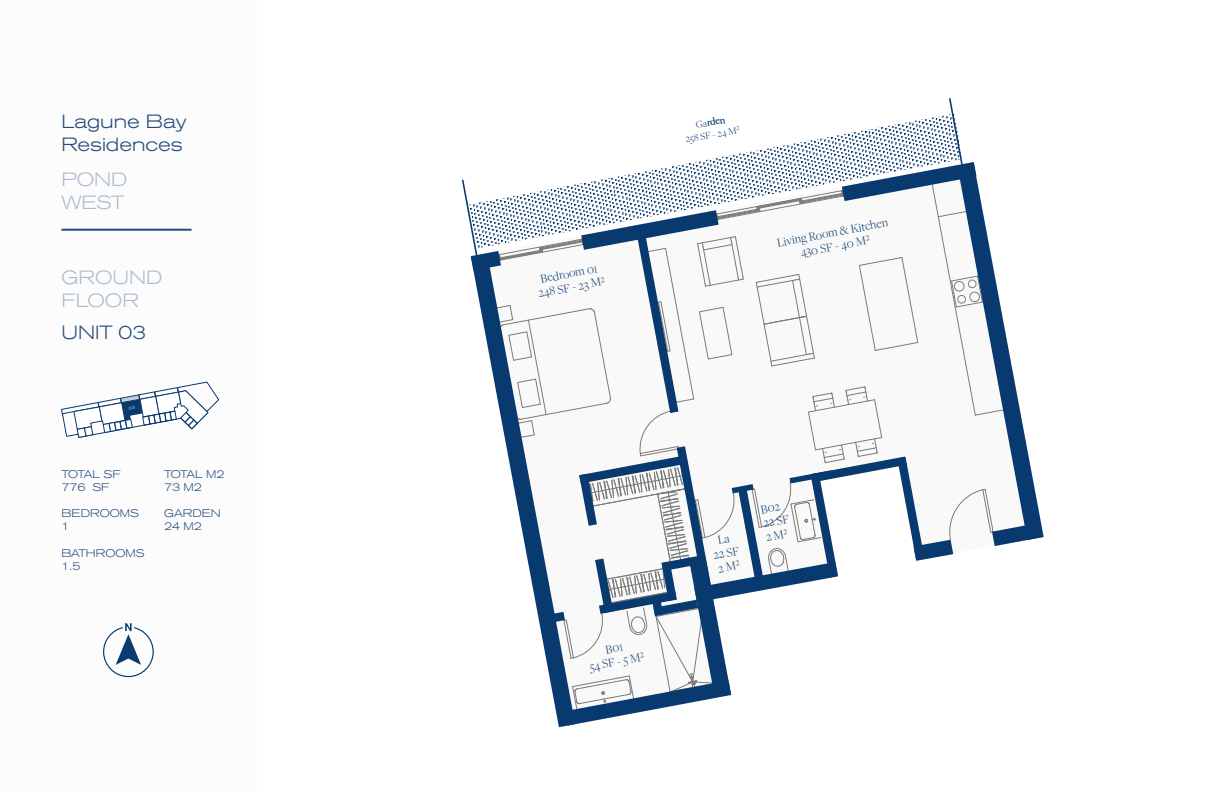
<style>
.page{position:relative;width:1224px;height:792px;background:#fff}
.page>*{position:absolute;margin:0;border:0;box-sizing:border-box;transform-origin:0 0}
.t1{font:300 expanded 19px/22.8px "Akzidenz Grotesk BQ";color:#234a79}
.t2{font:300 expanded 19px/22.8px "Akzidenz Grotesk BQ";color:#acbccc}
.t3{font:300 12.9px/13.9px "Freight Disp Pro";color:#093a6f;text-align:center}
.t4{font:300 expanded 11px/13.2px "Akzidenz Grotesk BQ";color:#234a79}
.t5{font:300 10.5px/12.5px "Freight Disp Pro";color:#093a6f;text-align:center}
</style>
<div class="page">
<svg style="left:103px;top:623px;width:51px;height:54px"></svg>
<hr style="left:61px;top:229px;width:131px;height:2px;background:#234a79">
<svg style="left:462px;top:98px;width:582px;height:628px"></svg>
<svg style="left:469px;top:113px;width:493px;height:135px"></svg>
<svg style="left:61px;top:382px;width:158px;height:56px"></svg>
<h1 class="t1" style="left:61px;top:110px;width:127px">Lagune Bay<br>Residences</h1>
<h1 class="t2" style="left:61px;top:168px;width:68px">POND<br>WEST</h1>
<h1 class="t2" style="left:61px;top:266px;width:102px">GROUND<br>FLOOR</h1>
<h1 class="t1" style="left:61px;top:321px;width:86px">UNIT 03</h1>
<p class="t4" style="left:61px;top:467px;width:61px">TOTAL SF<br>776 SF</p>
<p class="t4" style="left:61px;top:507px;width:79px">BEDROOMS<br>1</p>
<p class="t4" style="left:61px;top:546px;width:85px">BATHROOMS<br>1.5</p>
<p class="t4" style="left:164px;top:467px;width:62px">TOTAL M2<br>73 M2</p>
<p class="t4" style="left:164px;top:507px;width:58px">GARDEN<br>24 M2</p>
<p class="t3" style="left:534px;top:273px;width:69px;rotate:-11deg">Bedroom 01<br>248 SF - 23 M²</p>
<p class="t5" style="left:682px;top:120px;width:56px;rotate:-10deg">Garden<br>258 SF - 24 M²</p>
<p class="t3" style="left:776px;top:236px;width:114px;rotate:-11deg">Living Room &amp; Kitchen<br>430 SF - 40 M²</p>
<p class="t3" style="left:586px;top:646px;width:57px;rotate:-11deg">B01<br>54 SF - 5 M²</p>
<p class="t3" style="left:709px;top:535px;width:28px;rotate:-11deg">La<br>22 SF<br>2 M²</p>
<p class="t3" style="left:759px;top:503px;width:28px;text-align:left;rotate:-11deg">B02<br>22 SF<br>2 M²</p>
</div>
